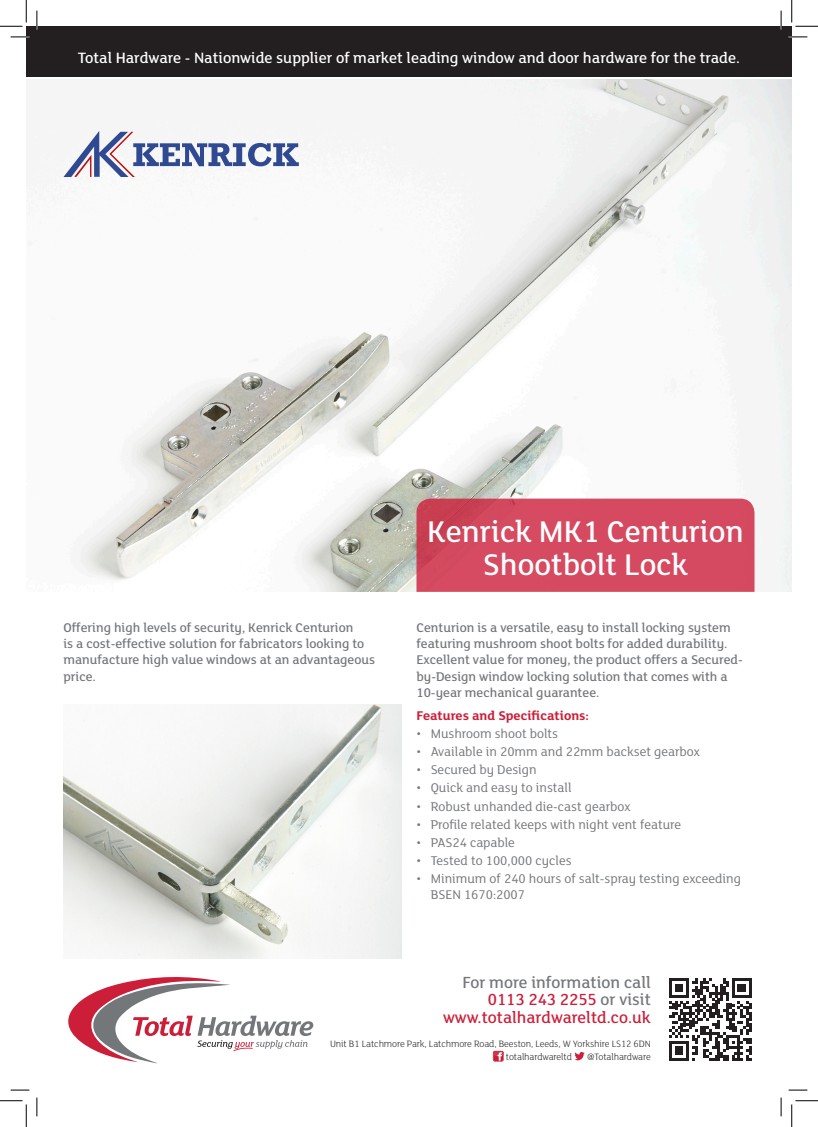
<style>
.page{position:relative;width:818px;height:1127px;background:#fff}
.page>*{position:absolute;margin:0;border:0;box-sizing:border-box;transform-origin:0 0}
.t1{font:500 32.5px/32.5px "FS Lola";color:#fff;text-align:center}
.t2{font:500 17.5px/17.5px "FS Lola";color:#cc1f3a;text-align:right}
.t3{font:500 16.25px "FS Lola";color:#fff}
.t4{font:500 13.75px/16.2px "FS Lola";color:#74777b}
.t5{font:13.75px/16.2px "FS Lola";color:#74777b}
.t6{font:700 13.75px "FS Lola";color:#cc1f3a}
.t7{font:300 10px "FS Lola";letter-spacing:-.01em;color:#231f20}
.s1{color:#74777b}
</style>
<div class="page">
<svg style="left:68px;top:977px;width:245px;height:86px"></svg>
<svg style="left:669px;top:978px;width:82px;height:82px"></svg>
<svg style="left:493px;top:1050px;width:11px;height:11px"></svg>
<svg style="left:574px;top:1052px;width:11px;height:7px"></svg>
<img style="left:27px;top:79px;width:765px;height:512px">
<div style="left:26px;top:26px;width:766px;height:50px;background:#231f20"></div>
<svg style="left:416px;top:498px;width:338px;height:93px;background:#d34a60"></svg>
<svg style="left:63px;top:131px;width:236px;height:46px"></svg>
<img style="left:64px;top:704px;width:337px;height:254px">
<svg style="left:11px;top:36px;width:18px;height:2px"></svg>
<svg style="left:788px;top:36px;width:19px;height:2px"></svg>
<svg style="left:11px;top:1089px;width:18px;height:1px"></svg>
<svg style="left:788px;top:1089px;width:19px;height:1px"></svg>
<svg style="left:36px;top:11px;width:2px;height:18px"></svg>
<svg style="left:36px;top:1097px;width:2px;height:18px"></svg>
<svg style="left:780px;top:11px;width:2px;height:18px"></svg>
<svg style="left:780px;top:1097px;width:2px;height:18px"></svg>
<svg style="left:0;top:0;width:27px;height:27px"></svg>
<svg style="left:0;top:1100px;width:27px;height:26px"></svg>
<svg style="left:791px;top:0;width:27px;height:27px"></svg>
<svg style="left:791px;top:1100px;width:27px;height:26px"></svg>
<p class="t3" style="left:78px;top:51px;width:664px">Total Hardware - Nationwide supplier of market leading window and door hardware for the trade.</p>
<p class="t1" style="left:427px;top:518px;width:318px">Kenrick MK1 Centurion<br>Shootbolt Lock</p>
<p class="t4" style="left:63px;top:620px;width:313px">Offering high levels of security, Kenrick Centurion<br>is a cost-effective solution for fabricators looking to manufacture high value windows at an advantageous price.</p>
<p class="t4" style="left:416px;top:620px;width:328px">Centurion is a versatile, easy to install locking system featuring mushroom shoot bolts for added durability.<br>Excellent value for money, the product offers a Secured&shy;by-Design window locking solution that comes with a 10-year mechanical guarantee.</p>
<p class="t6" style="left:416px;top:710px;width:174px">Features and Specifications:</p>
<p class="t5" style="left:416px;top:726px;width:143px">• Mushroom shoot bolts</p>
<p class="t5" style="left:416px;top:744px;width:285px">• Available in 20mm and 22mm backset gearbox</p>
<p class="t5" style="left:416px;top:762px;width:122px">• Secured by Design</p>
<p class="t5" style="left:416px;top:780px;width:157px">• Quick and easy to install</p>
<p class="t5" style="left:416px;top:799px;width:215px">• Robust unhanded die-cast gearbox</p>
<p class="t5" style="left:416px;top:817px;width:266px">• Profile related keeps with night vent feature</p>
<p class="t5" style="left:416px;top:835px;width:100px">• PAS24 capable</p>
<p class="t5" style="left:416px;top:853px;width:157px">• Tested to 100,000 cycles</p>
<p class="t5" style="left:431px;top:871px;width:312px;text-indent:-14px">• Minimum of 240 hours of salt-spray testing exceeding<br>BSEN 1670:2007</p>
<p class="t2" style="left:443px;top:974px;width:209px"><span class="s1">For more information call<br></span>0113 243 2255 <span class="s1">or visit </span>www.totalhardwareltd.co.uk</p>
<p class="t7" style="left:330px;top:1039px;width:322px">Unit B1 Latchmore Park, Latchmore Road, Beeston, Leeds, W Yorkshire LS12 6DN</p>
<p class="t7" style="left:506px;top:1052px;width:68px">totalhardwareltd</p>
<p class="t7" style="left:587px;top:1052px;width:65px">@Totalhardware</p>
</div>
